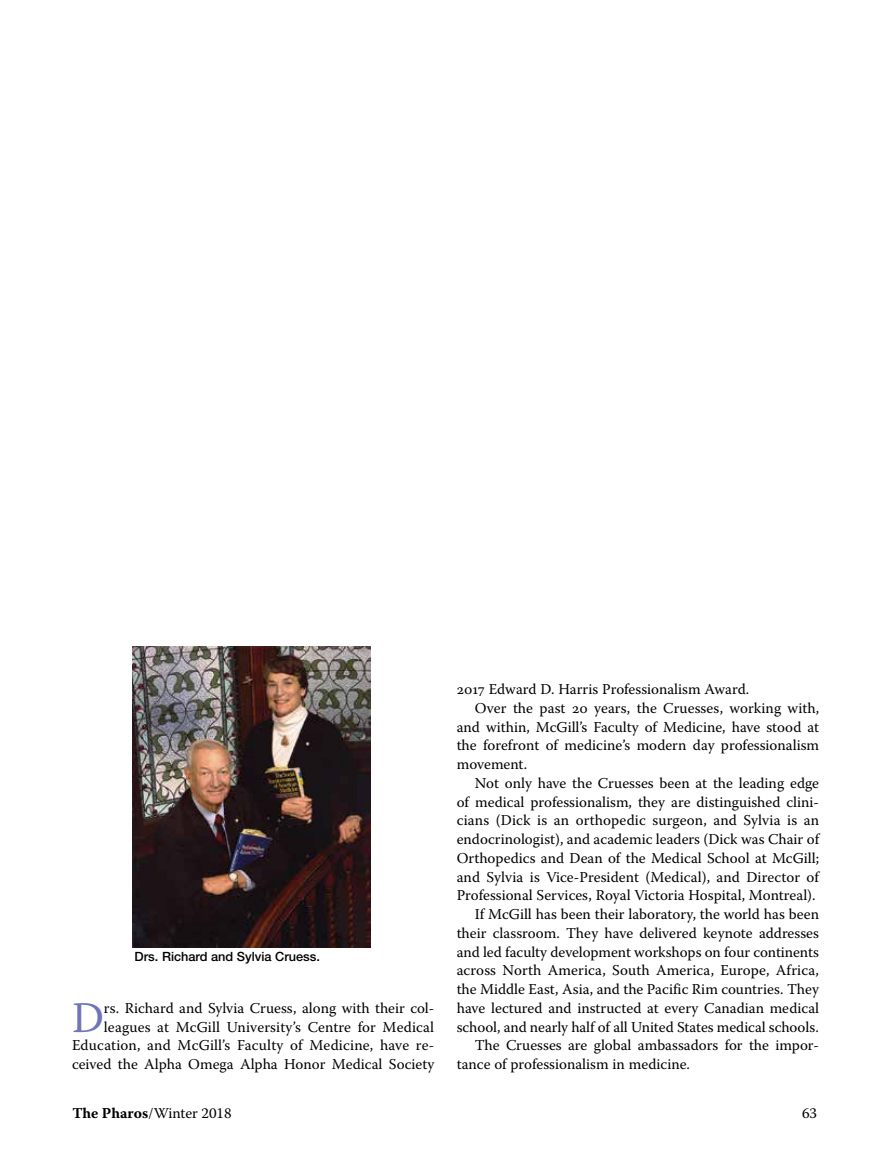
<style>
.page{position:relative;width:891px;height:1175px;background:#fff}
.page>*{position:absolute;margin:0;border:0;box-sizing:border-box;transform-origin:0 0}
.t1{font:43.5px "Warnock Pro";color:#7075b8}
.t2{font:15px/18.8px "Warnock Pro";color:#000;text-align:right}
.t3{font:500 12.75px "Helvetica Neue LT Std";color:#000}
.s1{font-weight:700}
</style>
<div class="page">
<img style="left:132px;top:646px;width:239px;height:301px">
<p class="t3" style="left:135px;top:949px;width:187px">Drs. Richard and Sylvia Cruess.</p>
<p class="t2" style="left:72px;top:998px;width:364px">rs. Richard and Sylvia Cruess, along with their col&shy;leagues at McGill University’s Centre for Medical Education, and McGill’s Faculty of Medicine, have re&shy;ceived the Alpha Omega Alpha Honor Medical Society</p>
<h1 class="t1" style="left:72px;top:991px;width:33px">D</h1>
<p class="t2" style="left:457px;top:679px;width:294px">2017 Edward D. Harris Professionalism Award.</p>
<p class="t2" style="left:475px;top:698px;width:346px">Over the past 20 years, the Cruesses, working with,</p>
<p class="t2" style="left:457px;top:717px;width:364px">and within, McGill’s Faculty of Medicine, have stood at</p>
<p class="t2" style="left:457px;top:735px;width:364px">the forefront of medicine’s modern day professionalism</p>
<p class="t2" style="left:457px;top:754px;width:72px">movement.</p>
<p class="t2" style="left:475px;top:773px;width:346px">Not only have the Cruesses been at the leading edge</p>
<p class="t2" style="left:457px;top:792px;width:364px">of medical professionalism, they are distinguished clini-</p>
<p class="t2" style="left:457px;top:810px;width:364px">cians (Dick is an orthopedic surgeon, and Sylvia is an</p>
<p class="t2" style="left:457px;top:829px;width:364px">endocrinologist), and academic leaders (Dick was Chair of</p>
<p class="t2" style="left:457px;top:848px;width:364px">Orthopedics and Dean of the Medical School at McGill;</p>
<p class="t2" style="left:457px;top:867px;width:364px">and Sylvia is Vice-President (Medical), and Director of</p>
<p class="t2" style="left:457px;top:885px;width:360px">Professional Services, Royal Victoria Hospital, Montreal).</p>
<p class="t2" style="left:475px;top:904px;width:346px">If McGill has been their laboratory, the world has been</p>
<p class="t2" style="left:457px;top:923px;width:364px">their classroom. They have delivered keynote addresses</p>
<p class="t2" style="left:457px;top:942px;width:364px">and led faculty development workshops on four continents</p>
<p class="t2" style="left:457px;top:960px;width:364px">across North America, South America, Europe, Africa,</p>
<p class="t2" style="left:457px;top:979px;width:364px">the Middle East, Asia, and the Pacific Rim countries. They</p>
<p class="t2" style="left:457px;top:998px;width:364px">have lectured and instructed at every Canadian medical</p>
<p class="t2" style="left:457px;top:1017px;width:364px">school, and nearly half of all United States medical schools.</p>
<p class="t2" style="left:475px;top:1035px;width:346px">The Cruesses are global ambassadors for the impor-</p>
<p class="t2" style="left:457px;top:1054px;width:235px">tance of professionalism in medicine.</p>
<p class="t2" style="left:72px;top:1103px;width:161px"><span class="s1">The Pharos</span>/Winter 2018</p>
<p class="t2" style="left:802px;top:1103px;width:17px">63</p>
</div>
